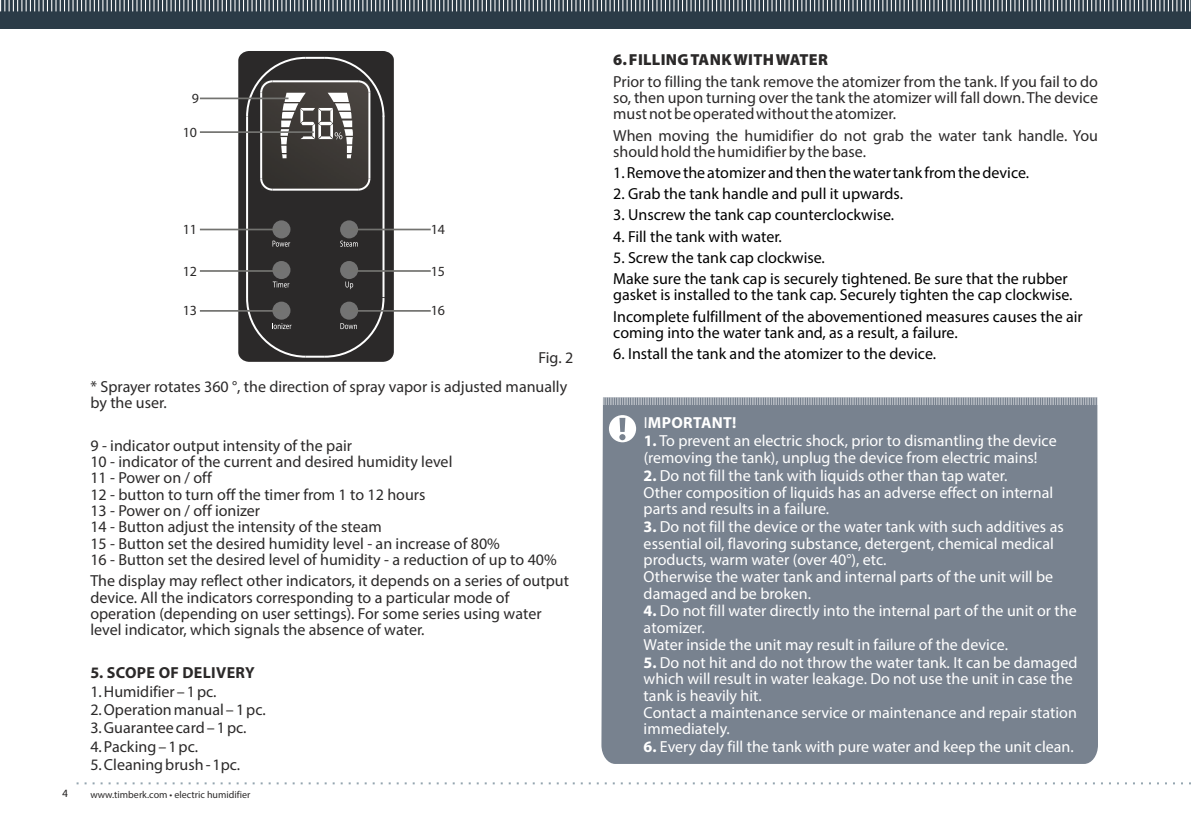
<style>
.page{position:relative;width:1191px;height:840px;background:#fff}
.page>*{position:absolute;margin:0;border:0;box-sizing:border-box;transform-origin:0 0}
.t1{font:16px/16.4px "Myriad Pro";color:#2b2929}
.t2{font:16px/16.6px "Myriad Pro";color:#fff}
.t3{font:16px/21.2px "Myriad Pro";color:#000}
.t4{font:900 16px "Myriad Pro";letter-spacing:.02em;color:#2b2929}
.t5{font:700 16px "Myriad Pro";letter-spacing:.02em;color:#2b2929}
.t6{font:700 16px "Myriad Pro";letter-spacing:.02em;color:#fff}
.t7{font:14px "Myriad Pro";color:#2b2929}
.t8{font:10px "Myriad Pro";color:#2b2929}
.t9{font:500 10px "Daxline Cyr TF";color:#2b2929}
.s1{font-weight:400}
.s2{font-weight:700}
</style>
<div class="page">
<div style="left:238px;top:51px;width:156px;height:310px;background:#2b2929"></div>
<div style="left:262px;top:158px;width:106px;height:30px;background:#383431"></div>
<hr style="left:260px;top:93px;width:2px;height:85px;background:#fff">
<hr style="left:368px;top:93px;width:2px;height:85px;background:#fff">
<hr style="left:272px;top:188px;width:86px;height:2px;background:#fff">
<svg style="left:259px;top:176px;width:15px;height:15px"></svg>
<svg style="left:356px;top:176px;width:15px;height:15px"></svg>
<div style="left:272px;top:220px;width:18px;height:18px;background:#737373;border-radius:50%"></div>
<div style="left:340px;top:220px;width:18px;height:18px;background:#737373;border-radius:50%"></div>
<div style="left:272px;top:261px;width:18px;height:18px;background:#737373;border-radius:50%"></div>
<div style="left:340px;top:261px;width:18px;height:18px;background:#737373;border-radius:50%"></div>
<svg style="left:272px;top:240px;width:18px;height:6px"></svg>
<svg style="left:340px;top:240px;width:18px;height:6px"></svg>
<svg style="left:273px;top:281px;width:16px;height:6px"></svg>
<svg style="left:345px;top:281px;width:8px;height:8px"></svg>
<hr style="left:246px;top:116px;width:2px;height:182px;background:#fff">
<hr style="left:382px;top:116px;width:2px;height:181px;background:#fff">
<svg style="left:245px;top:296px;width:140px;height:62px;background:#3a3838"></svg>
<svg style="left:245px;top:56px;width:140px;height:102px;background:#5a5756"></svg>
<hr style="left:200px;top:97px;width:88px;height:2px;background:#737370">
<hr style="left:200px;top:131px;width:114px;height:2px;background:#737370">
<hr style="left:200px;top:228px;width:81px;height:2px;background:#737370">
<hr style="left:200px;top:270px;width:81px;height:2px;background:#737370">
<hr style="left:200px;top:310px;width:81px;height:1px;background:#737370">
<hr style="left:349px;top:228px;width:82px;height:2px;background:#737370">
<hr style="left:349px;top:270px;width:82px;height:2px;background:#737370">
<hr style="left:349px;top:310px;width:82px;height:1px;background:#737370">
<div style="left:601px;top:397px;width:497px;height:366px;background:#78828f"></div>
<svg style="left:601px;top:397px;width:496px;height:8px;background:#9da4ae"></svg>
<div style="left:609px;top:415px;width:27px;height:27px;background:#fff;border-radius:50%"></div>
<svg style="left:619px;top:417px;width:6px;height:23px"></svg>
<div style="left:0;top:0;width:1191px;height:28px;background:#2b3b47"></div>
<svg style="left:0;top:0;width:1191px;height:11px"></svg>
<svg style="left:77px;top:782px;width:1114px;height:2px"></svg>
<p class="t7" style="left:192px;top:92px;width:9px">9</p>
<p class="t7" style="left:183px;top:126px;width:16px">10</p>
<p class="t7" style="left:183px;top:223px;width:16px">11</p>
<p class="t7" style="left:183px;top:265px;width:16px">12</p>
<p class="t7" style="left:183px;top:305px;width:16px">13</p>
<p class="t7" style="left:431px;top:223px;width:16px">14</p>
<p class="t7" style="left:431px;top:265px;width:16px">15</p>
<p class="t7" style="left:431px;top:305px;width:16px">16</p>
<p class="t1" style="left:538px;top:351px;width:36px">Fig. 2</p>
<p class="t1" style="left:90px;top:379px;width:478px">* Sprayer rotates 360 °, the direction of spray vapor is adjusted manually by the user.</p>
<p class="t1" style="left:90px;top:438px;width:468px">9 - indicator output intensity of the pair<br>10 - indicator of the current and desired humidity level<br>11 - Power on / off<br>12 - button to turn off the timer from 1 to 12 hours<br>13 - Power on / off ionizer<br>14 - Button adjust the intensity of the steam<br>15 - Button set the desired humidity level - an increase of 80%<br>16 - Button set the desired level of humidity - a reduction of up to 40%</p>
<p class="t1" style="left:90px;top:573px;width:480px">The display may reflect other indicators, it depends on a series of output device. All the indicators corresponding to a particular mode of operation (depending on user settings). For some series using water level indicator, which signals the absence of water.</p>
<p class="t5" style="left:90px;top:666px;width:166px">5. SCOPE OF DELIVERY</p>
<p class="t1" style="left:90px;top:684px;width:128px">1. Humidifier 1 pc.</p>
<p class="t1" style="left:90px;top:702px;width:177px">2. Operation manual 1 pc.</p>
<p class="t1" style="left:90px;top:720px;width:158px">3. Guarantee card 1 pc.</p>
<p class="t1" style="left:90px;top:739px;width:109px">4. Packing 1 pc.</p>
<p class="t1" style="left:90px;top:757px;width:151px">5. Cleaning brush - 1pc.</p>
<p class="t9" style="left:62px;top:789px;width:7px">4</p>
<p class="t8" style="left:90px;top:789px;width:161px">www.timberk.com electric humidifier</p>
<p class="t4" style="left:613px;top:53px;width:216px">6. FILLINGTANKWITHWATER</p>
<p class="t1" style="left:613px;top:74px;width:486px;text-align:justify">Prior to filling the tank remove the atomizer from the tank. If you fail to do so, then upon turning over the tank the atomizer will fall down. The device must not be operated without the atomizer.</p>
<p class="t1" style="left:613px;top:128px;width:486px">When moving the humidifier do not grab the water tank handle. You should hold the humidifier by the base.</p>
<p class="t3" style="left:613px;top:163px;width:417px">1. Remove the atomizer and then the water tank from the device.</p>
<p class="t3" style="left:613px;top:184px;width:291px">2. Grab the tank handle and pull it upwards.</p>
<p class="t3" style="left:613px;top:206px;width:283px">3. Unscrew the tank cap counterclockwise.</p>
<p class="t3" style="left:613px;top:227px;width:170px">4. Fill the tank with water.</p>
<p class="t3" style="left:613px;top:248px;width:456px">5. Screw the tank cap clockwise.<br>Make sure the tank cap is securely tightened. Be sure that the rubber</p>
<p class="t3" style="left:613px;top:285px;width:471px">gasket is installed to the tank cap. Securely tighten the cap clockwise.<br>Incomplete fulfillment of the abovementioned measures causes the air</p>
<p class="t3" style="left:613px;top:323px;width:346px">coming into the water tank and, as a result, a failure.</p>
<p class="t3" style="left:613px;top:344px;width:324px">6. Install the tank and the atomizer to the device.</p>
<p class="t6" style="left:644px;top:416px;width:94px"><span class="s1">I</span>MPORTANT!</p>
<p class="t2" style="left:643px;top:434px;width:414px"><span class="s2">1.</span> To prevent an electric shock, prior to dismantling the device (removing the tank), unplug the device from electric mains!</p>
<p class="t2" style="left:643px;top:468px;width:411px"><span class="s2">2.</span> Do not fill the tank with liquids other than tap water.<br>Other composition of liquids has an adverse effect on internal parts and results in a failure.</p>
<p class="t2" style="left:643px;top:519px;width:421px"><span class="s2">3.</span> Do not fill the device or the water tank with such additives as essential oil, flavoring substance, detergent, chemical medical products, warm water (over 40°), etc.<br>Otherwise the water tank and internal parts of the unit will be damaged and be broken.</p>
<p class="t2" style="left:643px;top:603px;width:434px"><span class="s2">4.</span> Do not fill water directly into the internal part of the unit or the atomizer.<br>Water inside the unit may result in failure of the device.</p>
<p class="t2" style="left:643px;top:655px;width:435px"><span class="s2">5.</span> Do not hit and do not throw the water tank. It can be damaged which will result in water leakage. Do not use the unit in case the tank is heavily hit.<br>Contact a maintenance service or maintenance and repair station immediately.</p>
<p class="t2" style="left:643px;top:739px;width:431px"><span class="s2">6.</span> Every day fill the tank with pure water and keep the unit clean.</p>
</div>
